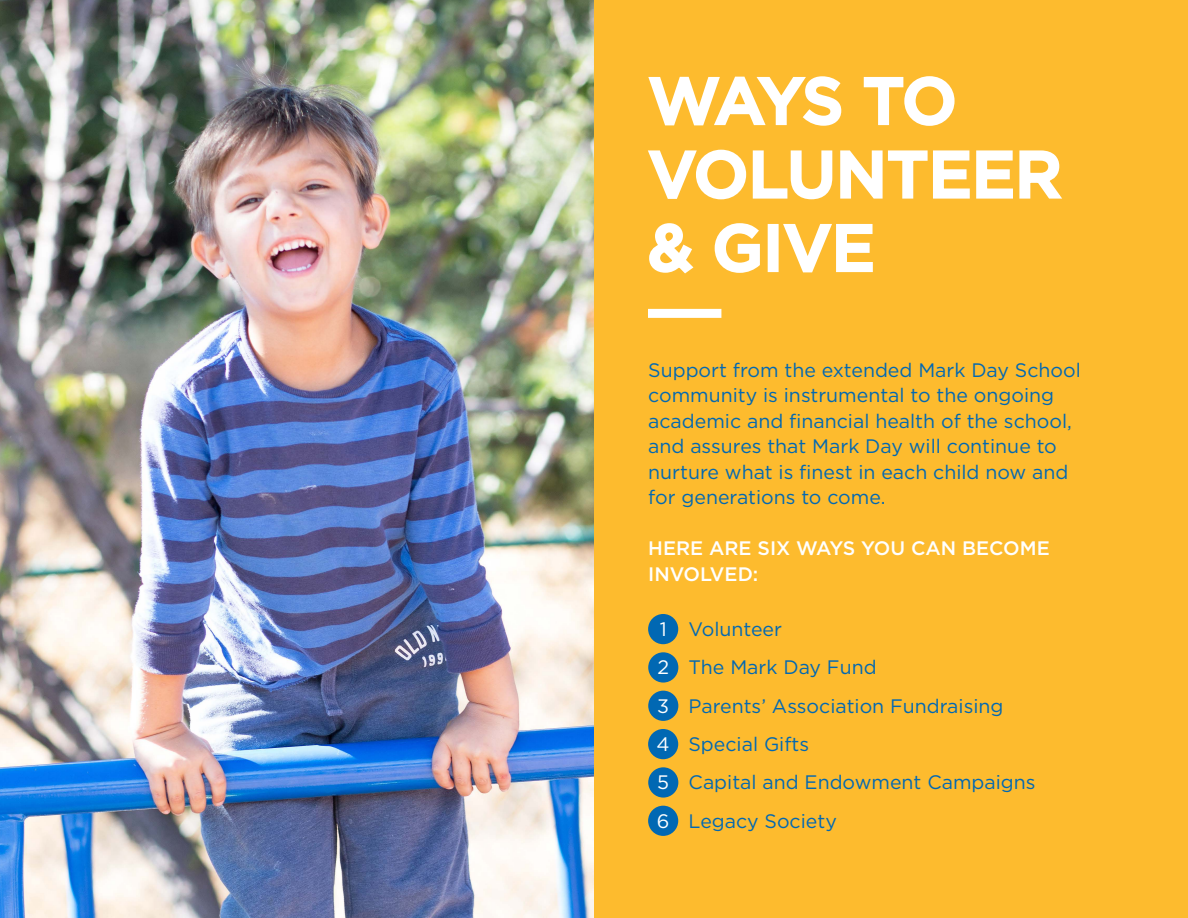
<style>
.page{position:relative;width:1188px;height:918px;background:#fff}
.page>*{position:absolute;margin:0;border:0;box-sizing:border-box;transform-origin:0 0}
.t1{font:500 64.5px/73.5px "Gotham";color:#fff}
.t2{font:19.5px "Gotham";color:#0168b3}
.t3{font:500 19.5px "Gotham";color:#fff}
.t4{font:19.5px "Gotham";color:#fff}
</style>
<div class="page">
<div style="left:594px;top:0;width:594px;height:918px;background:#fdbb2e"></div>
<svg style="left:648px;top:76px;width:194px;height:50px"></svg>
<svg style="left:863px;top:76px;width:92px;height:50px"></svg>
<svg style="left:648px;top:149px;width:414px;height:51px"></svg>
<svg style="left:649px;top:223px;width:45px;height:51px"></svg>
<svg style="left:714px;top:223px;width:46px;height:50px"></svg>
<div style="left:768px;top:224px;width:11px;height:48px;border:3px solid #fff"></div>
<svg style="left:783px;top:224px;width:90px;height:49px"></svg>
<div style="left:648px;top:309px;width:73px;height:9px;background:#fff"></div>
<img style="left:0;top:0;width:594px;height:918px">
<div style="left:648px;top:652px;width:30px;height:31px;background:#0168b3;border-radius:50%"></div>
<div style="left:648px;top:691px;width:30px;height:30px;background:#0168b3;border-radius:50%"></div>
<div style="left:648px;top:729px;width:30px;height:30px;background:#0168b3;border-radius:50%"></div>
<div style="left:648px;top:767px;width:30px;height:31px;background:#0168b3;border-radius:50%"></div>
<div style="left:648px;top:806px;width:30px;height:30px;background:#0168b3;border-radius:50%"></div>
<div style="left:648px;top:614px;width:30px;height:30px;background:#0168b3;border-radius:50%"></div>
<p class="t1" style="left:648px;top:64px;width:415px">WAYS TO<br>VOLUNTEER &amp; GIVE</p>
<p class="t2" style="left:648px;top:359px;width:434px">Support from the extended Mark Day School</p>
<p class="t2" style="left:648px;top:385px;width:407px">community is instrumental to the ongoing</p>
<p class="t2" style="left:648px;top:410px;width:425px">academic and financial health of the school,</p>
<p class="t2" style="left:648px;top:436px;width:410px">and assures that Mark Day will continue to</p>
<p class="t2" style="left:648px;top:461px;width:422px">nurture what is finest in each child now and</p>
<p class="t2" style="left:648px;top:487px;width:239px">for generations to come.</p>
<p class="t3" style="left:648px;top:536px;width:403px">HERE ARE SIX WAYS YOU CAN BECOME</p>
<p class="t3" style="left:648px;top:562px;width:112px">INVOLVED:</p>
<p class="t4" style="left:660px;top:618px;width:8px">1</p>
<p class="t2" style="left:688px;top:618px;width:95px">Volunteer</p>
<p class="t4" style="left:657px;top:657px;width:13px">2</p>
<p class="t2" style="left:689px;top:657px;width:190px">The Mark Day Fund</p>
<p class="t4" style="left:657px;top:695px;width:13px">3</p>
<p class="t2" style="left:689px;top:695px;width:316px">Parents’ Association Fundraising</p>
<p class="t4" style="left:657px;top:733px;width:15px">4</p>
<p class="t2" style="left:688px;top:733px;width:122px">Special Gifts</p>
<p class="t4" style="left:657px;top:772px;width:13px">5</p>
<p class="t2" style="left:689px;top:772px;width:349px">Capital and Endowment Campaigns</p>
<p class="t4" style="left:657px;top:810px;width:14px">6</p>
<p class="t2" style="left:688px;top:810px;width:150px">Legacy Society</p>
</div>
